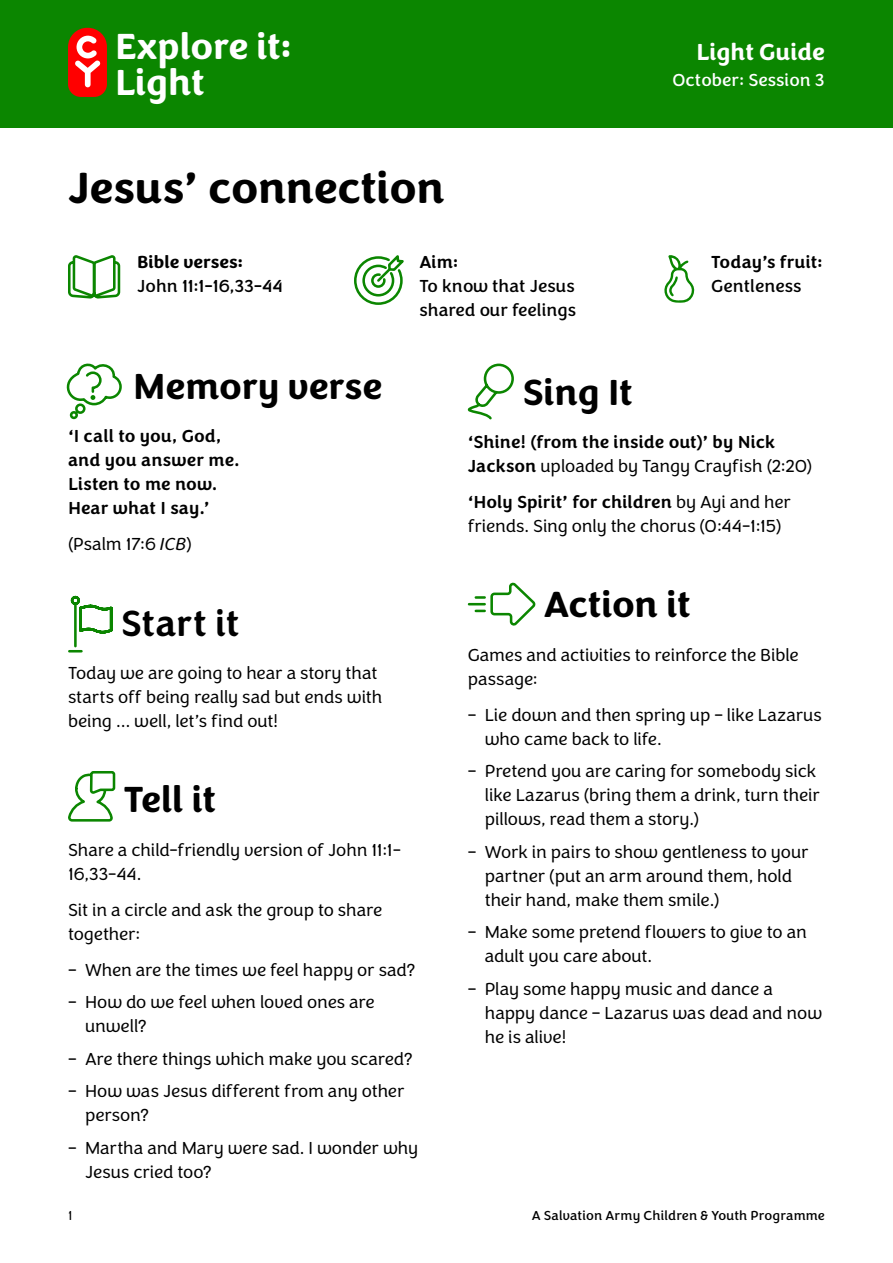
<style>
.page{position:relative;width:893px;height:1263px;background:#fff}
.page>*{position:absolute;margin:0;border:0;box-sizing:border-box;transform-origin:0 0}
.t1{font:700 45px "Congenial";letter-spacing:-.01em;color:#000}
.H2_-_Light{font:700 37.5px "Congenial";letter-spacing:-.01em;color:#000}
.t2{font:700 37.5px/36px "Congenial";letter-spacing:-.01em;color:#fff}
.H2_-_Light-2{font:500 37.5px "Congenial";letter-spacing:-.01em;color:#000}
.t3{font:700 24px "Congenial";letter-spacing:-.005em;color:#fff}
.Body_-_Standard{font:300 18px/24px "Congenial";letter-spacing:-.01em;color:#000}
.Body_-_Standard-2{font:500 18px/24px "Congenial";letter-spacing:-.005em;color:#000}
.Bible_text{font:500 18px "Congenial";letter-spacing:.005em;color:#000}
.Body_-_Standard-3{font:18px/24px "Congenial";color:#000}
.Section{font:500 18px "Congenial";letter-spacing:-.005em;color:#000}
.t4{font:18px "Congenial";color:#fff}
.Section-2{font:700 18px "Congenial";letter-spacing:.005em;color:#000}
.t5{font:13.5px "Congenial";letter-spacing:.005em;color:#000}
.t6{font:300 13.5px "Congenial";color:#000}
.s1{font-style:italic}
.s2{font-weight:300}
.s3{font-weight:500}
</style>
<div class="page">
<div style="left:0;top:0;width:893px;height:128px;background:#0b8600"></div>
<svg style="left:68px;top:28px;width:39px;height:69px;background:#ea3a2e"></svg>
<svg style="left:66px;top:363px;width:56px;height:459px"></svg>
<svg style="left:354px;top:255px;width:50px;height:50px"></svg>
<svg style="left:68px;top:256px;width:53px;height:43px"></svg>
<svg style="left:467px;top:363px;width:47px;height:57px"></svg>
<svg style="left:467px;top:582px;width:69px;height:43px"></svg>
<svg style="left:664px;top:255px;width:31px;height:48px"></svg>
<h2 class="t2" style="left:115px;top:29px;width:179px">Explore it:<br>Light</h2>
<h3 class="t3" style="left:696px;top:37px;width:130px">Light Guide</h3>
<p class="t4" style="left:673px;top:69px;width:153px">October: Session 3</p>
<h1 class="t1" style="left:68px;top:159px;width:378px">Jesus’ connection</h1>
<p class="Section-2" style="left:137px;top:251px;width:108px">Bible verses:</p>
<p class="Body_-_Standard-3" style="left:137px;top:274px;width:147px">John 11:1-16,33-44</p>
<p class="Section" style="left:419px;top:251px;width:41px">Aim:</p>
<p class="Body_-_Standard-3" style="left:419px;top:274px;width:158px">To know that Jesus shared our feelings</p>
<p class="Section" style="left:711px;top:251px;width:113px">Today’s fruit:</p>
<p class="Body_-_Standard-3" style="left:711px;top:274px;width:92px">Gentleness</p>
<h2 class="H2_-_Light" style="left:133px;top:363px;width:250px">Memory verse</h2>
<p class="Bible_text" style="left:68px;top:426px;width:155px">‘I call to you, God,</p>
<p class="Bible_text" style="left:68px;top:450px;width:173px">and you answer me.</p>
<p class="Bible_text" style="left:68px;top:474px;width:151px">Listen to me now.</p>
<p class="Bible_text" style="left:68px;top:498px;width:143px">Hear what I say.’</p>
<p class="Body_-_Standard" style="left:68px;top:533px;width:125px">(Psalm 17:6 <span class="s1">ICB</span>)</p>
<h2 class="H2_-_Light-2" style="left:121px;top:600px;width:120px">Start it</h2>
<p class="Body_-_Standard" style="left:68px;top:661px;width:316px">Today we are going to hear a story that starts off being really sad but ends with being … well, let’s find out!</p>
<h2 class="H2_-_Light" style="left:124px;top:776px;width:94px">Tell it</h2>
<p class="Body_-_Standard" style="left:68px;top:838px;width:335px">Share a child-friendly version of John 11:1-<br>16,33-44.</p>
<p class="Body_-_Standard" style="left:68px;top:898px;width:316px">Sit in a circle and ask the group to share together:</p>
<p class="Body_-_Standard" style="left:68px;top:958px;width:348px">– When are the times we feel happy or sad?</p>
<p class="Body_-_Standard" style="left:85px;top:990px;width:291px;text-indent:-17px">– How do we feel when loved ones are unwell?</p>
<p class="Body_-_Standard" style="left:68px;top:1047px;width:346px">– Are there things which make you scared?</p>
<p class="Body_-_Standard" style="left:85px;top:1079px;width:321px;text-indent:-17px">– How was Jesus different from any other person?</p>
<p class="Body_-_Standard" style="left:85px;top:1136px;width:335px;text-indent:-17px">– Martha and Mary were sad. I wonder why<br>Jesus cried too?</p>
<h2 class="H2_-_Light" style="left:522px;top:368px;width:112px">Sing It</h2>
<p class="Body_-_Standard-2" style="left:468px;top:431px;width:346px">‘Shine! (from the inside out)’ by Nick<br>Jackson <span class="s2">uploaded by Tangy Crayfish (2:20)</span></p>
<p class="Body_-_Standard" style="left:468px;top:490px;width:325px"><span class="s3">‘Holy Spirit’ for children</span> by Ayi and her friends. Sing only the chorus (0:44-1:15)</p>
<h2 class="H2_-_Light" style="left:544px;top:581px;width:148px">Action it</h2>
<p class="Body_-_Standard" style="left:468px;top:643px;width:333px">Games and activities to reinforce the Bible passage:</p>
<p class="Body_-_Standard" style="left:485px;top:703px;width:339px;text-indent:-17px">– Lie down and then spring up – like Lazarus who came back to life.</p>
<p class="Body_-_Standard" style="left:485px;top:759px;width:337px;text-indent:-17px">– Pretend you are caring for somebody sick like Lazarus (bring them a drink, turn their pillows, read them a story.)</p>
<p class="Body_-_Standard" style="left:485px;top:840px;width:325px;text-indent:-17px">– Work in pairs to show gentleness to your partner (put an arm around them, hold their hand, make them smile.)</p>
<p class="Body_-_Standard" style="left:485px;top:920px;width:324px;text-indent:-17px">– Make some pretend flowers to give to an adult you care about.</p>
<p class="Body_-_Standard" style="left:485px;top:977px;width:339px;text-indent:-17px">– Play some happy music and dance a happy dance – Lazarus was dead and now he is alive!</p>
<p class="t6" style="left:68px;top:1207px;width:6px">1</p>
<p class="t5" style="left:532px;top:1207px;width:295px">A Salvation Army Children &amp; Youth Programme</p>
</div>
